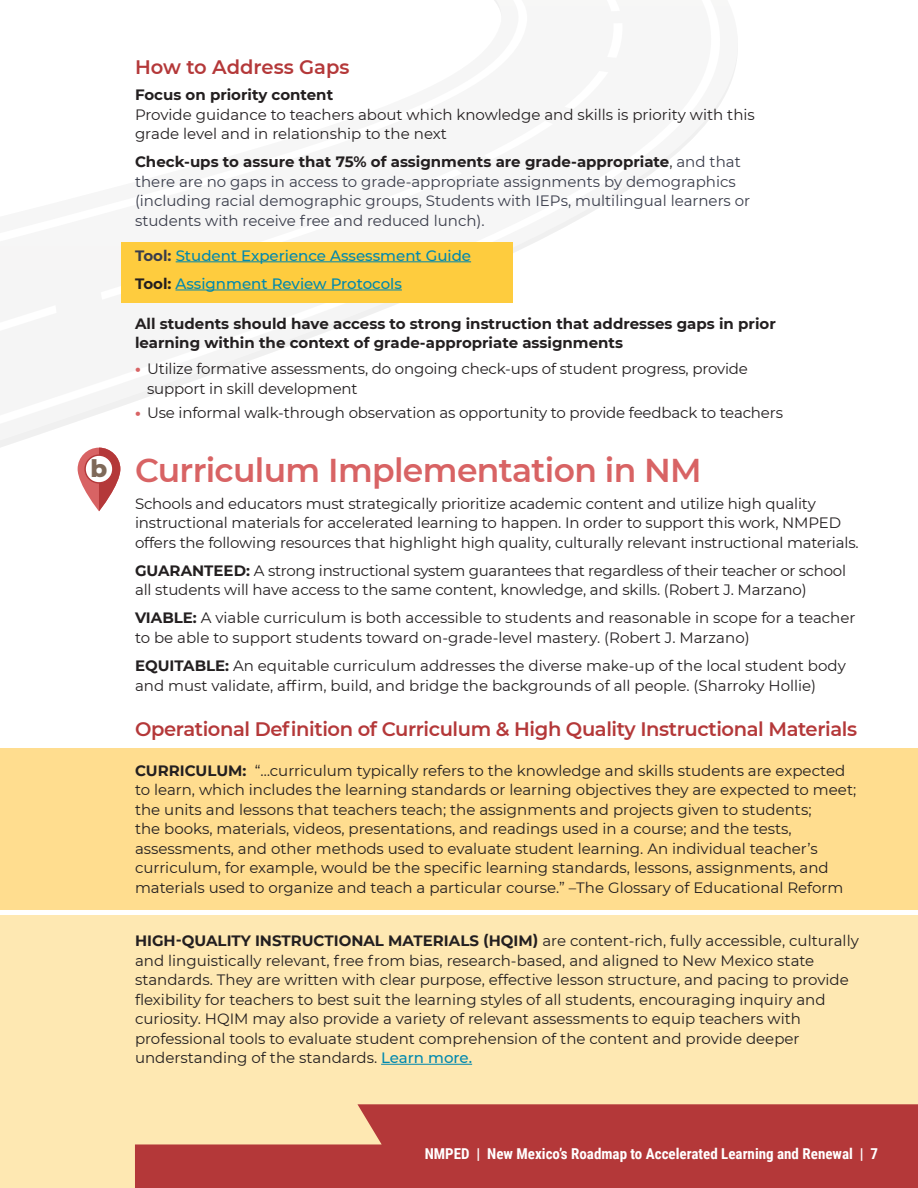
<style>
.page{position:relative;width:918px;height:1188px;background:#fff}
.page>*{position:absolute;margin:0;border:0;box-sizing:border-box;transform-origin:0 0}
.Text_subhead{font:600 33px "Montserrat";letter-spacing:-.02em;color:#d86364}
.Text_10_13{font:800 24.3px "Montserrat";color:#7f6959}
.Text_subhead-2{font:600 19.5px "Montserrat";letter-spacing:-.02em;color:#b43839}
.Text_subhead-3{font:600 19.5px "Montserrat";color:#b43839}
.Text_10_13-2{font:15px/19.5px "Montserrat";color:#231f20}
.Text_10_13-3{font:15px/19.5px "Montserrat";color:#3a3d4b}
.Bullet_Text_10_13{font:15px/19.5px "Montserrat";letter-spacing:-.01em;color:#231f20}
.Text_10_13-4{font:15px/19.5px "Montserrat";letter-spacing:-.02em;color:#231f20}
.Text_10_13-5{font:700 15px/19.5px "Montserrat";color:#231f20}
.Text_10_13-6{font:500 15px "Montserrat";color:#0088ae}
.Text_10_13-7{font:700 15px "Roboto Condensed";color:#fff}
.s1{font-weight:700}
.s2{font-weight:700;color:#231f20}
.s3{color:#231f20}
.s4{font-weight:700;color:#3a3d4b}
.s5{font-weight:800;color:#d86364}
.s6{font-weight:500;color:#0088ae}
</style>
<div class="page">
<div style="left:0;top:748px;width:918px;height:162px;background:#ffdd8f"></div>
<div style="left:0;top:915px;width:918px;height:273px;background:#fee8b2"></div>
<hr style="left:381px;top:1064px;width:91px;height:1px;background:#0088ae">
<svg style="left:40px;top:347px;width:245px;height:80px"></svg>
<svg style="left:121px;top:0;width:617px;height:347px"></svg>
<svg style="left:135px;top:1104px;width:783px;height:84px;background:#be514a"></svg>
<div style="left:122px;top:243px;width:391px;height:60px;background:#fecc3e"></div>
<hr style="left:176px;top:261px;width:295px;height:1px;background:#0088ae">
<hr style="left:175px;top:290px;width:227px;height:1px;background:#0088ae">
<svg style="left:78px;top:448px;width:42px;height:63px"></svg>
<svg style="left:84px;top:448px;width:36px;height:63px"></svg>
<p class="Text_10_13" style="left:90px;top:451px;width:18px">b</p>
<p class="Text_subhead-3" style="left:135px;top:53px;width:216px">How to Address Gaps</p>
<p class="Text_10_13-2" style="left:135px;top:85px;width:621px"><span class="s1">Focus on priority content<br></span>Provide guidance to teachers about which knowledge and skills is priority with this grade level and in relationship to the next</p>
<p class="Text_10_13-3" style="left:135px;top:152px;width:617px"><span class="s2">Check-ups to assure that 75% of assignments are grade-appropriate</span><span class="s3">,</span> and that there are no gaps in access to grade-appropriate assignments by demographics (including racial demographic groups, Students with IEPs, multilingual learners or students with receive free and reduced lunch).</p>
<p class="Text_10_13-6" style="left:135px;top:245px;width:338px"><span class="s4">Tool:</span> Student Experience Assessment Guide</p>
<p class="Text_10_13-6" style="left:135px;top:273px;width:268px"><span class="s2">Tool:</span> Assignment Review Protocols</p>
<p class="Text_10_13-5" style="left:135px;top:313px;width:642px">All students should have access to strong instruction that addresses gaps in prior learning within the context of grade-appropriate assignments</p>
<p class="Bullet_Text_10_13" style="left:147px;top:359px;width:603px;text-indent:-12px"><span class="s5">•</span> Utilize formative assessments, do ongoing check-ups of student progress, provide support in skill development</p>
<p class="Bullet_Text_10_13" style="left:135px;top:402px;width:650px"><span class="s5">•</span> Use informal walk-through observation as opportunity to provide feedback to teachers</p>
<p class="Text_subhead" style="left:135px;top:447px;width:568px">Curriculum Implementation in NM</p>
<p class="Text_10_13-2" style="left:135px;top:493px;width:725px">Schools and educators must strategically prioritize academic content and utilize high quality instructional materials for accelerated learning to happen. In order to support this work, NMPED offers the following resources that highlight high quality, culturally relevant instructional materials.</p>
<p class="Text_10_13-4" style="left:135px;top:560px;width:713px"><span class="s1">GUARANTEED:</span> A strong instructional system guarantees that regardless of their teacher or school all students will have access to the same content, knowledge, and skills. (Robert J. Marzano)</p>
<p class="Text_10_13-2" style="left:135px;top:608px;width:722px"><span class="s1">VIABLE:</span> A viable curriculum is both accessible to students and reasonable in scope for a teacher to be able to support students toward on-grade-level mastery. (Robert J. Marzano)</p>
<p class="Text_10_13-2" style="left:135px;top:655px;width:712px"><span class="s1">EQUITABLE:</span> An equitable curriculum addresses the diverse make-up of the local student body and must validate, affirm, build, and bridge the backgrounds of all people. (Sharroky Hollie)</p>
<p class="Text_subhead-2" style="left:135px;top:715px;width:724px">Operational Definition of Curriculum &amp; High Quality Instructional Materials</p>
<p class="Text_10_13-2" style="left:135px;top:760px;width:723px"><span class="s1">CURRICULUM:</span> “…curriculum typically refers to the knowledge and skills students are expected to learn, which includes the learning standards or learning objectives they are expected to meet; the units and lessons that teachers teach; the assignments and projects given to students;<br>the books, materials, videos, presentations, and readings used in a course; and the tests, assessments, and other methods used to evaluate student learning. An individual teacher’s curriculum, for example, would be the specific learning standards, lessons, assignments, and materials used to organize and teach a particular course.” –The Glossary of Educational Reform</p>
<p class="Text_10_13-2" style="left:135px;top:931px;width:725px"><span class="s1">HIGH-QUALITY INSTRUCTIONAL MATERIALS (HQIM)</span> are content-rich, fully accessible, culturally and linguistically relevant, free from bias, research-based, and aligned to New Mexico state standards. They are written with clear purpose, effective lesson structure, and pacing to provide flexibility for teachers to best suit the learning styles of all students, encouraging inquiry and curiosity. HQIM may also provide a variety of relevant assessments to equip teachers with professional tools to evaluate student comprehension of the content and provide deeper understanding of the standards. <span class="s6">Learn more.</span></p>
<p class="Text_10_13-7" style="left:425px;top:1143px;width:455px">NMPED | New Mexico’s Roadmap to Accelerated Learning and Renewal | 7</p>
</div>
